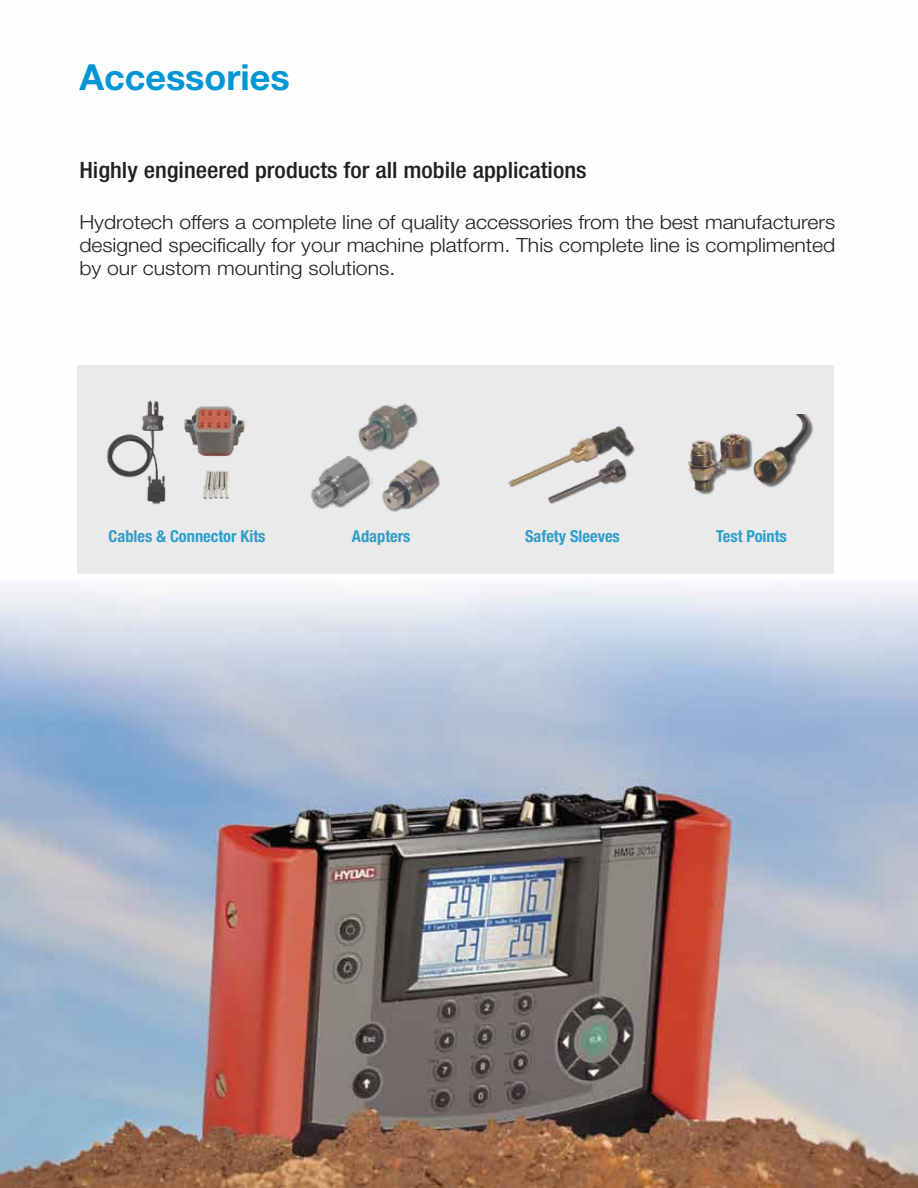
<style>
.page{position:relative;width:918px;height:1188px;background:#fff}
.page>*{position:absolute;margin:0;border:0;box-sizing:border-box;transform-origin:0 0}
.t1{font:700 36px "Helvetica Neue";color:#0096d6}
.t2{font:500 condensed 22.5px "Helvetica Neue";color:#231f20;scale:1.09 1}
.t3{font:300 19.5px/23.4px "Helvetica Neue";color:#231f20;text-align:justify;scale:1.09 1}
.t4{font:700 condensed 16.5px "Helvetica Neue";color:#0096d6}
</style>
<div class="page">
<img style="left:0;top:365px;width:918px;height:823px">
<svg style="left:77px;top:365px;width:756px;height:209px;background:#dedddc"></svg>
<h1 class="t1" style="left:79px;top:55px;width:212px">Accessories</h1>
<p class="t2" style="left:79px;top:157px;width:467px">Highly engineered products for all mobile applications</p>
<p class="t3" style="left:79px;top:210px;width:695px">Hydrotech offers a complete line of quality accessories from the best manufacturers designed specifically for your machine platform. This complete line is complimented by our custom mounting solutions.</p>
<p class="t4" style="left:109px;top:526px;width:158px">Cables &amp; Connector Kits</p>
<p class="t4" style="left:352px;top:526px;width:60px">Adapters</p>
<p class="t4" style="left:525px;top:526px;width:96px">Safety Sleeves</p>
<p class="t4" style="left:716px;top:526px;width:72px">Test Points</p>
</div>
